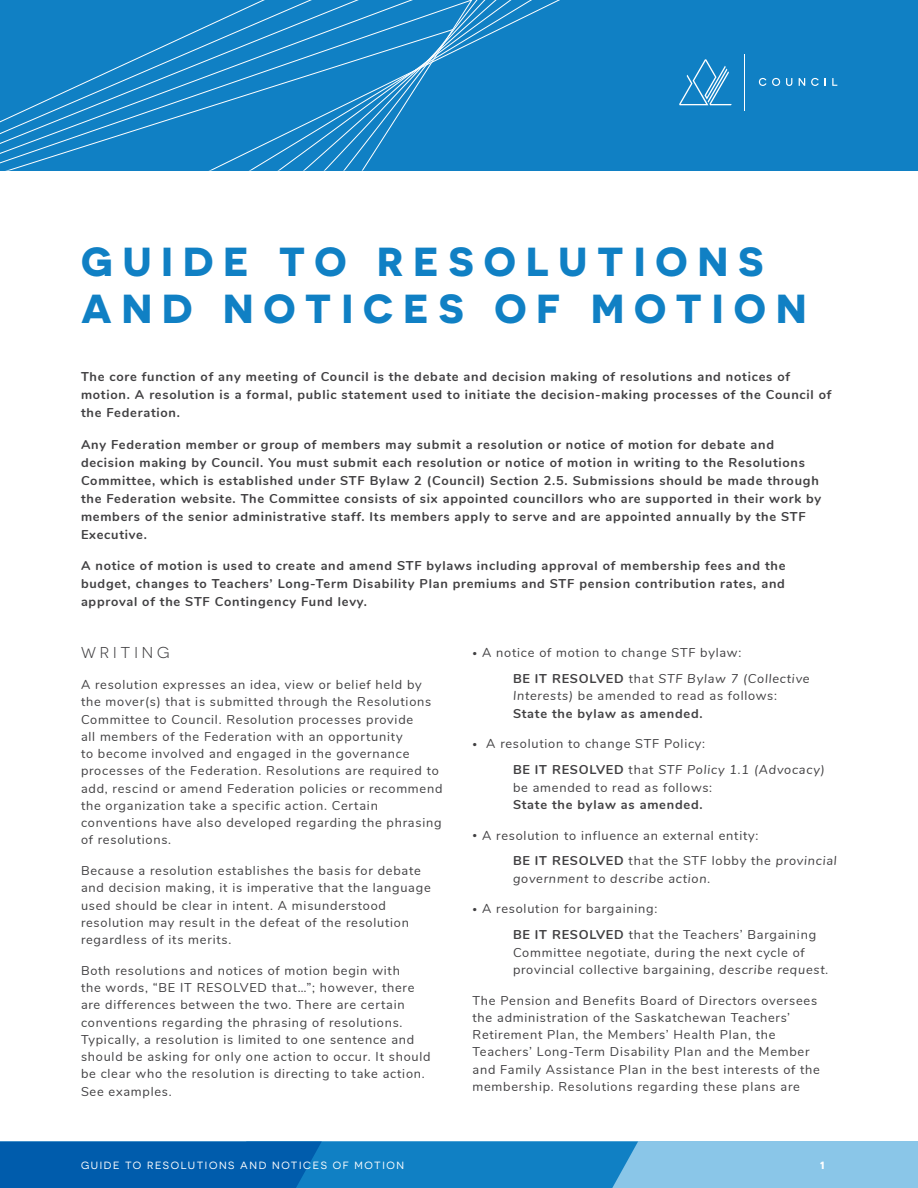
<style>
.page{position:relative;width:918px;height:1188px;background:#fff}
.page>*{position:absolute;margin:0;border:0;box-sizing:border-box;transform-origin:0 0}
.HEADER_1_LARGE{font:700 40.5px/46.5px "Novecentosanswide";letter-spacing:.25em;color:#1080c4}
.SUBHEAD_1{font:15.75px "Novecentosanswide";letter-spacing:.25em;color:#414042}
.BODY{font:12.75px/17.2px "Nunito";letter-spacing:.06em;color:#414042}
.INTRO{font:700 12.75px/18px "Nunito";letter-spacing:.06em;color:#414042}
.BE_IT_RESOLVED{font:700 12.75px/17.2px "Nunito";letter-spacing:.06em;color:#414042}
.BE_IT_RESOLVED-2{font:12.75px/17.2px "Nunito";letter-spacing:.06em;color:#414042}
.BE_IT_RESOLVED-3{font:italic 12.75px/17.2px "Nunito";letter-spacing:.06em;color:#414042}
.t1{font:10.5px "Novecentosanswide";letter-spacing:.15em;color:#fff}
.t2{font:700 10.5px "Novecentosanswide";color:#fff}
.s1{font-size:9px}
.s2{font-weight:400}
.s3{font-weight:400;font-style:italic}
.s4{font-weight:700;font-style:normal}
.s5{font-style:normal}
.s6{font-weight:700}
.s7{font-style:italic}
</style>
<div class="page">
<div style="left:0;top:1142px;width:918px;height:46px;background:#8ac6e8"></div>
<svg style="left:0;top:1141px;width:638px;height:47px;background:#0b70b9"></svg>
<div style="left:0;top:0;width:918px;height:171px;background:#1080c4"></div>
<svg style="left:0;top:0;width:560px;height:171px"></svg>
<svg style="left:759px;top:78px;width:21px;height:8px"></svg>
<svg style="left:786px;top:78px;width:6px;height:8px"></svg>
<svg style="left:799px;top:78px;width:6px;height:8px"></svg>
<svg style="left:811px;top:78px;width:8px;height:8px"></svg>
<svg style="left:832px;top:78px;width:5px;height:8px"></svg>
<hr style="left:744px;top:54px;width:1px;height:57px;background:#fff">
<svg style="left:679px;top:59px;width:53px;height:46px"></svg>
<p class="HEADER_1_LARGE" style="left:81px;top:238px;width:727px">GUIDE TO RESOLUTIONS<br>AND NOTICES OF MOTION</p>
<p class="INTRO" style="left:81px;top:367px;width:752px">The core function of any meeting of Council is the debate and decision making of resolutions and notices of motion. A resolution is a formal, public statement used to initiate the decision-making processes of the Council of the Federation.</p>
<p class="INTRO" style="left:81px;top:435px;width:742px">Any Federation member or group of members may submit a resolution or notice of motion for debate and decision making by Council. You must submit each resolution or notice of motion in writing to the Resolutions Committee, which is established under STF Bylaw 2 (Council) Section 2.5. Submissions should be made through the Federation website. The Committee consists of six appointed councillors who are supported in their work by members of the senior administrative staff. Its members apply to serve and are appointed annually by the STF Executive.</p>
<p class="INTRO" style="left:81px;top:556px;width:706px;text-align:justify">A notice of motion is used to create and amend STF bylaws including approval of membership fees and the budget, changes to Teachers’ Long-Term Disability Plan premiums and STF pension contribution rates, and approval of the STF Contingency Fund levy.</p>
<p class="SUBHEAD_1" style="left:81px;top:644px;width:90px">WRITING</p>
<p class="BODY" style="left:81px;top:675px;width:363px">A resolution expresses an idea, view or belief held by the mover(s) that is submitted through the Resolutions Committee to Council. Resolution processes provide<br>all members of the Federation with an opportunity<br>to become involved and engaged in the governance processes of the Federation. Resolutions are required to add, rescind or amend Federation policies or recommend the organization take a specific action. Certain conventions have also developed regarding the phrasing of resolutions.</p>
<p class="BODY" style="left:81px;top:861px;width:351px">Because a resolution establishes the basis for debate and decision making, it is imperative that the language used should be clear in intent. A misunderstood resolution may result in the defeat of the resolution regardless of its merits.</p>
<p class="BODY" style="left:81px;top:961px;width:351px">Both resolutions and notices of motion begin with<br>the words, “BE IT RESOLVED that…”; however, there are differences between the two. There are certain conventions regarding the phrasing of resolutions.<br>Typically, a resolution is limited to one sentence and should be asking for only one action to occur. It should be clear who the resolution is directing to take action.<br>See examples.</p>
<p class="BODY" style="left:472px;top:643px;width:270px"><span class="s1">•</span> A notice of motion to change STF bylaw:</p>
<p class="BE_IT_RESOLVED" style="left:513px;top:669px;width:298px">BE IT RESOLVED <span class="s2">that</span> <span class="s3">STF Bylaw 7 (Collective<br>Interests)</span> <span class="s2">be amended to read as follows:<br></span>State the bylaw as amended.</p>
<p class="BODY" style="left:472px;top:735px;width:234px"><span class="s1">•</span> A resolution to change STF Policy:</p>
<p class="BE_IT_RESOLVED" style="left:513px;top:760px;width:313px">BE IT RESOLVED <span class="s2">that</span> <span class="s3">STF Policy 1.1 (Advocacy) </span><span class="s2">be amended to read as follows:<br></span>State the bylaw as amended.</p>
<p class="BODY" style="left:472px;top:826px;width:287px"><span class="s1">•</span> A resolution to influence an external entity:</p>
<p class="BE_IT_RESOLVED-3" style="left:513px;top:852px;width:325px"><span class="s4">BE IT RESOLVED</span> <span class="s5">that the STF lobby the</span> provincial government to describe action.</p>
<p class="BODY" style="left:472px;top:900px;width:186px"><span class="s1">•</span> A resolution for bargaining:</p>
<p class="BE_IT_RESOLVED-2" style="left:513px;top:926px;width:317px"><span class="s6">BE IT RESOLVED</span> that the Teachers’ Bargaining<br>Committee negotiate, during the next cycle of provincial collective bargaining, <span class="s7">describe request.</span></p>
<p class="BODY" style="left:472px;top:991px;width:349px">The Pension and Benefits Board of Directors oversees the administration of the Saskatchewan Teachers’ Retirement Plan, the Members’ Health Plan, the Teachers’ Long-Term Disability Plan and the Member and Family Assistance Plan in the best interests of the membership. Resolutions regarding these plans are</p>
<p class="t2" style="left:93px;top:1158px;width:7px">1</p>
<p class="t2" style="left:820px;top:1159px;width:7px">1</p>
<p class="t1" style="left:81px;top:1159px;width:325px">GUIDE TO RESOLUTIONS AND NOTICES OF MOTION</p>
</div>
